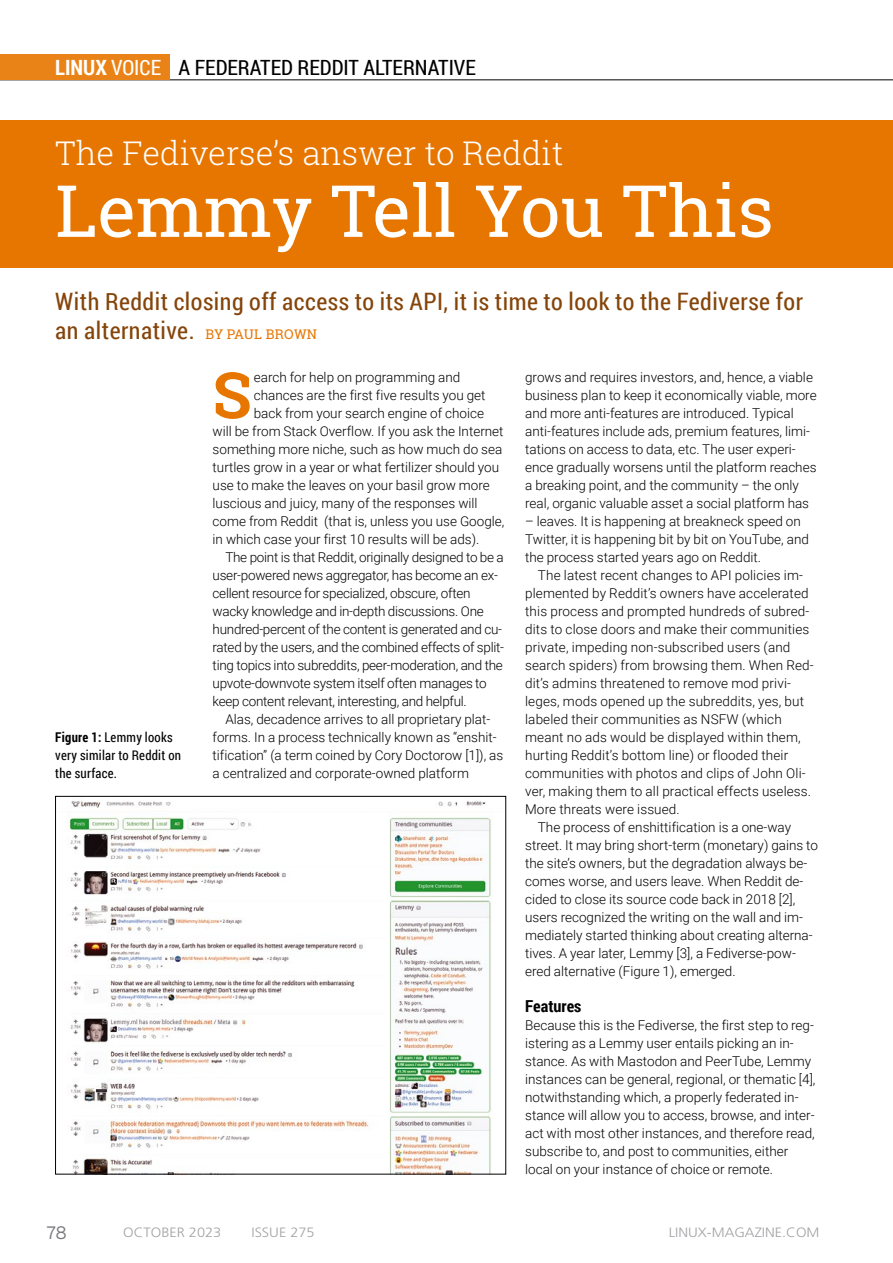
<style>
.page{position:relative;width:893px;height:1263px;background:#fff}
.page>*{position:absolute;margin:0;border:0;box-sizing:border-box;transform-origin:0 0}
.t1{font:72px "Roboto Slab";color:#fff}
.t2{font:700 64.2px "Roboto Slab";color:#e77600}
.t3{font:300 33px "Roboto Slab";color:#fff}
.t4{font:24px/28.8px "Roboto Condensed";letter-spacing:.02em;color:#85450a}
.t5{font:21px "Roboto Condensed";color:#000}
.t6{font:300 18px "Interstate";color:#79787d}
.t7{font:700 16.5px "Roboto Condensed";color:#000}
.t8{font:300 13.5px/18px "Roboto";color:#000}
.t9{font:300 13.5px "Roboto";letter-spacing:-.02em;color:#000}
.t10{font:13.5px/18px "Roboto Condensed";letter-spacing:.02em;color:#000;scale:.95 1}
.t11{font:300 13.5px "Frutiger";color:#a3a3a7;scale:1.08 1}
.s1{font-weight:700;color:#fff}
.s2{color:#fff}
.s3{font-family:"Roboto Slab";font-size:13.5px;color:#e77600}
.s4{font-weight:700}
</style>
<div class="page">
<hr style="left:0;top:80px;width:893px;height:1px;background:#000">
<div style="left:0;top:120px;width:893px;height:148px;background:#e77600"></div>
<img style="left:69px;top:801px;width:423px;height:371px">
<div style="left:0;top:54px;width:170px;height:26px;background:#ea8317"></div>
<p class="t5" style="left:55px;top:52px;width:422px"><span class="s1">LINUX</span> <span class="s2">VOICE</span> A FEDERATED REDDIT ALTERNATIVE</p>
<p class="t3" style="left:55px;top:130px;width:510px">The Fediverse’s answer to Reddit</p>
<p class="t1" style="left:55px;top:161px;width:720px">Lemmy Tell You This</p>
<p class="t4" style="left:55px;top:286px;width:749px">With Reddit closing off access to its API, it is time to look to the Fediverse for an alternative. <span class="s3">BY PAUL BROWN</span></p>
<p class="t10" style="left:55px;top:728px;width:134px"><span class="s4">Figure 1:</span> Lemmy looks very similar to Reddit on the surface.</p>
<p class="t2" style="left:213px;top:351px;width:40px">S</p>
<p class="t8" style="left:254px;top:368px;width:208px">earch for help on programming and</p>
<p class="t8" style="left:254px;top:386px;width:233px">chances are the first five results you get</p>
<p class="t8" style="left:254px;top:404px;width:232px">back from your search engine of choice</p>
<p class="t8" style="left:213px;top:422px;width:292px">will be from Stack Overflow. If you ask the Internet</p>
<p class="t8" style="left:213px;top:440px;width:291px">something more niche, such as how much do sea</p>
<p class="t8" style="left:213px;top:458px;width:288px">turtles grow in a year or what fertilizer should you</p>
<p class="t8" style="left:213px;top:476px;width:279px">use to make the leaves on your basil grow more</p>
<p class="t8" style="left:213px;top:494px;width:267px">luscious and juicy, many of the responses will</p>
<p class="t8" style="left:213px;top:512px;width:293px">come from Reddit (that is, unless you use Google,</p>
<p class="t8" style="left:213px;top:530px;width:268px">in which case your first 10 results will be ads).</p>
<p class="t9" style="left:225px;top:548px;width:280px">The point is that Reddit, originally designed to be a</p>
<p class="t9" style="left:213px;top:566px;width:287px">user-powered news aggregator, has become an ex-</p>
<p class="t9" style="left:213px;top:584px;width:259px">cellent resource for specialized, obscure, often</p>
<p class="t9" style="left:213px;top:602px;width:273px">wacky knowledge and in-depth discussions. One</p>
<p class="t9" style="left:213px;top:620px;width:291px">hundred-percent of the content is generated and cu-</p>
<p class="t9" style="left:213px;top:638px;width:293px">rated by the users, and the combined effects of split-</p>
<p class="t9" style="left:213px;top:656px;width:292px">ting topics into subreddits, peer-moderation, and the</p>
<p class="t9" style="left:213px;top:674px;width:276px">upvote-downvote system itself often manages to</p>
<p class="t9" style="left:213px;top:692px;width:256px">keep content relevant, interesting, and helpful.</p>
<p class="t8" style="left:225px;top:710px;width:266px">Alas, decadence arrives to all proprietary plat-</p>
<p class="t8" style="left:213px;top:728px;width:286px">forms. In a process technically known as “enshit-</p>
<p class="t8" style="left:213px;top:746px;width:292px">tification” (a term coined by Cory Doctorow [1]), as</p>
<p class="t8" style="left:213px;top:764px;width:258px">a centralized and corporate-owned platform</p>
<p class="t8" style="left:525px;top:368px;width:293px">grows and requires investors, and, hence, a viable business plan to keep it economically viable, more and more anti-features are introduced. Typical anti-features include ads, premium features, limi&shy;tations on access to data, etc. The user experi&shy;ence gradually worsens until the platform reaches a breaking point, and the community – the only real, organic valuable asset a social platform has</p>
<p class="t8" style="left:525px;top:512px;width:277px">– leaves. It is happening at breakneck speed on</p>
<p class="t8" style="left:525px;top:530px;width:285px">Twitter, it is happening bit by bit on YouTube, and</p>
<p class="t8" style="left:525px;top:548px;width:237px">the process started years ago on Reddit.</p>
<p class="t8" style="left:538px;top:566px;width:267px">The latest recent changes to API policies im-</p>
<p class="t8" style="left:525px;top:584px;width:285px">plemented by Reddit’s owners have accelerated</p>
<p class="t8" style="left:525px;top:602px;width:286px">this process and prompted hundreds of subred-</p>
<p class="t8" style="left:525px;top:620px;width:286px">dits to close doors and make their communities</p>
<p class="t8" style="left:525px;top:638px;width:267px">private, impeding non-subscribed users (and</p>
<p class="t8" style="left:525px;top:656px;width:290px">search spiders) from browsing them. When Red-</p>
<p class="t8" style="left:525px;top:674px;width:267px">dit’s admins threatened to remove mod privi-</p>
<p class="t8" style="left:525px;top:692px;width:280px">leges, mods opened up the subreddits, yes, but</p>
<p class="t8" style="left:525px;top:710px;width:258px">labeled their communities as NSFW (which</p>
<p class="t8" style="left:525px;top:728px;width:277px">meant no ads would be displayed within them,</p>
<p class="t8" style="left:525px;top:746px;width:265px">hurting Reddit’s bottom line) or flooded their</p>
<p class="t8" style="left:525px;top:764px;width:282px">communities with photos and clips of John Oli-</p>
<p class="t8" style="left:525px;top:782px;width:287px">ver, making them to all practical effects useless.</p>
<p class="t8" style="left:525px;top:800px;width:156px">More threats were issued.</p>
<p class="t8" style="left:538px;top:818px;width:255px">The process of enshittification is a one-way</p>
<p class="t8" style="left:525px;top:836px;width:294px">street. It may bring short-term (monetary) gains to</p>
<p class="t8" style="left:525px;top:854px;width:284px">the site’s owners, but the degradation always be-</p>
<p class="t8" style="left:525px;top:872px;width:280px">comes worse, and users leave. When Reddit de-</p>
<p class="t8" style="left:525px;top:890px;width:272px">cided to close its source code back in 2018 [2],</p>
<p class="t8" style="left:525px;top:908px;width:279px">users recognized the writing on the wall and im-</p>
<p class="t8" style="left:525px;top:926px;width:289px">mediately started thinking about creating alterna-</p>
<p class="t8" style="left:525px;top:944px;width:272px">tives. A year later, Lemmy [3], a Fediverse-pow-</p>
<p class="t8" style="left:525px;top:962px;width:212px">ered alternative (Figure 1), emerged.</p>
<p class="t7" style="left:525px;top:995px;width:58px">Features</p>
<p class="t8" style="left:525px;top:1016px;width:292px">Because this is the Fediverse, the first step to reg&shy;istering as a Lemmy user entails picking an in&shy;stance. As with Mastodon and PeerTube, Lemmy instances can be general, regional, or thematic [4], notwithstanding which, a properly federated in&shy;stance will allow you to access, browse, and inter&shy;act with most other instances, and therefore read, subscribe to, and post to communities, either local on your instance of choice or remote.</p>
<p class="t6" style="left:47px;top:1222px;width:22px">78</p>
<p class="t11" style="left:123px;top:1224px;width:92px">OCTOBER 2023</p>
<p class="t11" style="left:251px;top:1224px;width:60px">ISSUE 275</p>
<p class="t11" style="left:669px;top:1224px;width:141px">LINUX-MAGAZINE.COM</p>
</div>
